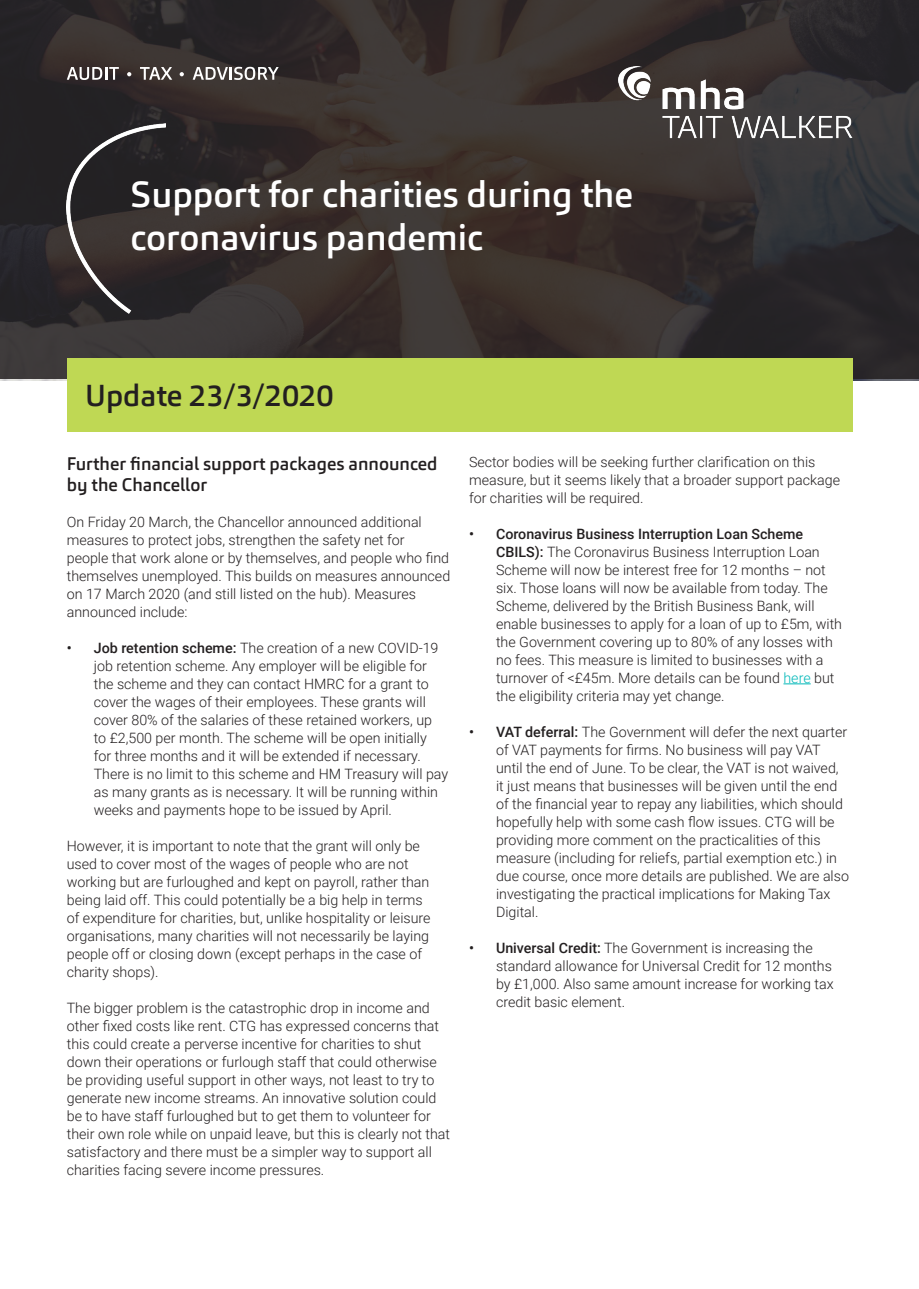
<style>
.page{position:relative;width:919px;height:1289px;background:#fff}
.page>*{position:absolute;margin:0;border:0;box-sizing:border-box;transform-origin:0 0}
.t1{font:500 36px/43.2px "Carnac";color:#fff}
.t2{font:500 30px "Carnac";color:#231f20}
.t3{font:500 18px/21.6px "Carnac";color:#231f20}
.t4{font:300 14.25px/18px "Roboto";color:#231f20}
.s1{font-weight:500}
.s2{color:#00b8b9}
</style>
<div class="page">
<svg style="left:0;top:0;width:918px;height:378px;background:#342e2d"></svg>
<img style="left:67px;top:123px;width:99px;height:190px">
<div style="left:67px;top:358px;width:785px;height:74px;background:#bfd854"></div>
<img style="left:618px;top:67px;width:234px;height:79px">
<svg style="left:67px;top:67px;width:52px;height:13px"></svg>
<svg style="left:140px;top:67px;width:32px;height:13px"></svg>
<svg style="left:193px;top:67px;width:86px;height:13px"></svg>
<svg style="left:127px;top:72px;width:4px;height:4px"></svg>
<svg style="left:180px;top:72px;width:4px;height:4px"></svg>
<svg style="left:783px;top:683px;width:27px;height:1px"></svg>
<p class="t1" style="left:131px;top:173px;width:504px">Support for charities during the coronavirus pandemic</p>
<p class="t2" style="left:85px;top:376px;width:250px">Update 23/3/2020</p>
<p class="t3" style="left:67px;top:452px;width:372px">Further financial support packages announced by the Chancellor</p>
<p class="t4" style="left:67px;top:512px;width:385px">On Friday 20 March, the Chancellor announced additional measures to protect jobs, strengthen the safety net for<br>people that work alone or by themselves, and people who find themselves unemployed. This builds on measures announced on 17 March 2020 (and still listed on the hub). Measures announced include:</p>
<p class="t4" style="left:94px;top:638px;width:356px;text-indent:-27px"><span class="s1">• Job retention scheme:</span> The creation of a new COVID-19 job retention scheme. Any employer will be eligible for the scheme and they can contact HMRC for a grant to cover the wages of their employees. These grants will cover 80% of the salaries of these retained workers, up<br>to £2,500 per month. The scheme will be open initially<br>for three months and it will be extended if necessary.<br>There is no limit to this scheme and HM Treasury will pay as many grants as is necessary. It will be running within weeks and payments hope to be issued by April.</p>
<p class="t4" style="left:67px;top:836px;width:365px">However, it is important to note that the grant will only be used to cover most of the wages of people who are not working but are furloughed and kept on payroll, rather than being laid off. This could potentially be a big help in terms of expenditure for charities, but, unlike hospitality or leisure organisations, many charities will not necessarily be laying people off or closing down (except perhaps in the case of charity shops).</p>
<p class="t4" style="left:67px;top:998px;width:385px">The bigger problem is the catastrophic drop in income and other fixed costs like rent. CTG has expressed concerns that this could create a perverse incentive for charities to shut down their operations or furlough staff that could otherwise be providing useful support in other ways, not least to try to generate new income streams. An innovative solution could be to have staff furloughed but to get them to volunteer for their own role while on unpaid leave, but this is clearly not that satisfactory and there must be a simpler way to support all charities facing severe income pressures.</p>
<p class="t4" style="left:469px;top:452px;width:372px">Sector bodies will be seeking further clarification on this measure, but it seems likely that a broader support package for charities will be required.</p>
<p class="t4" style="left:496px;top:524px;width:347px;text-indent:-27px"><span class="s1">• Coronavirus Business Interruption Loan Scheme CBILS):</span> The Coronavirus Business Interruption Loan Scheme will now be interest free for 12 months – not six. Those loans will now be available from today. The Scheme, delivered by the British Business Bank, will enable businesses to apply for a loan of up to £5m, with the Government covering up to 80% of any losses with no fees. This measure is limited to businesses with a turnover of &lt;£45m. More details can be found <span class="s2">here</span> but the eligibility criteria may yet change.</p>
<p class="t4" style="left:496px;top:722px;width:354px;text-indent:-27px"><span class="s1">• VAT deferral:</span> The Government will defer the next quarter of VAT payments for firms. No business will pay VAT until the end of June. To be clear, the VAT is not waived, it just means that businesses will be given until the end of the financial year to repay any liabilities, which should hopefully help with some cash flow issues. CTG will be providing more comment on the practicalities of this measure (including for reliefs, partial exemption etc.) in due course, once more details are published. We are also investigating the practical implications for Making Tax Digital.</p>
<p class="t4" style="left:496px;top:938px;width:339px;text-indent:-27px"><span class="s1">• Universal Credit:</span> The Government is increasing the standard allowance for Universal Credit for 12 months by £1,000. Also same amount increase for working tax credit basic element.</p>
</div>
